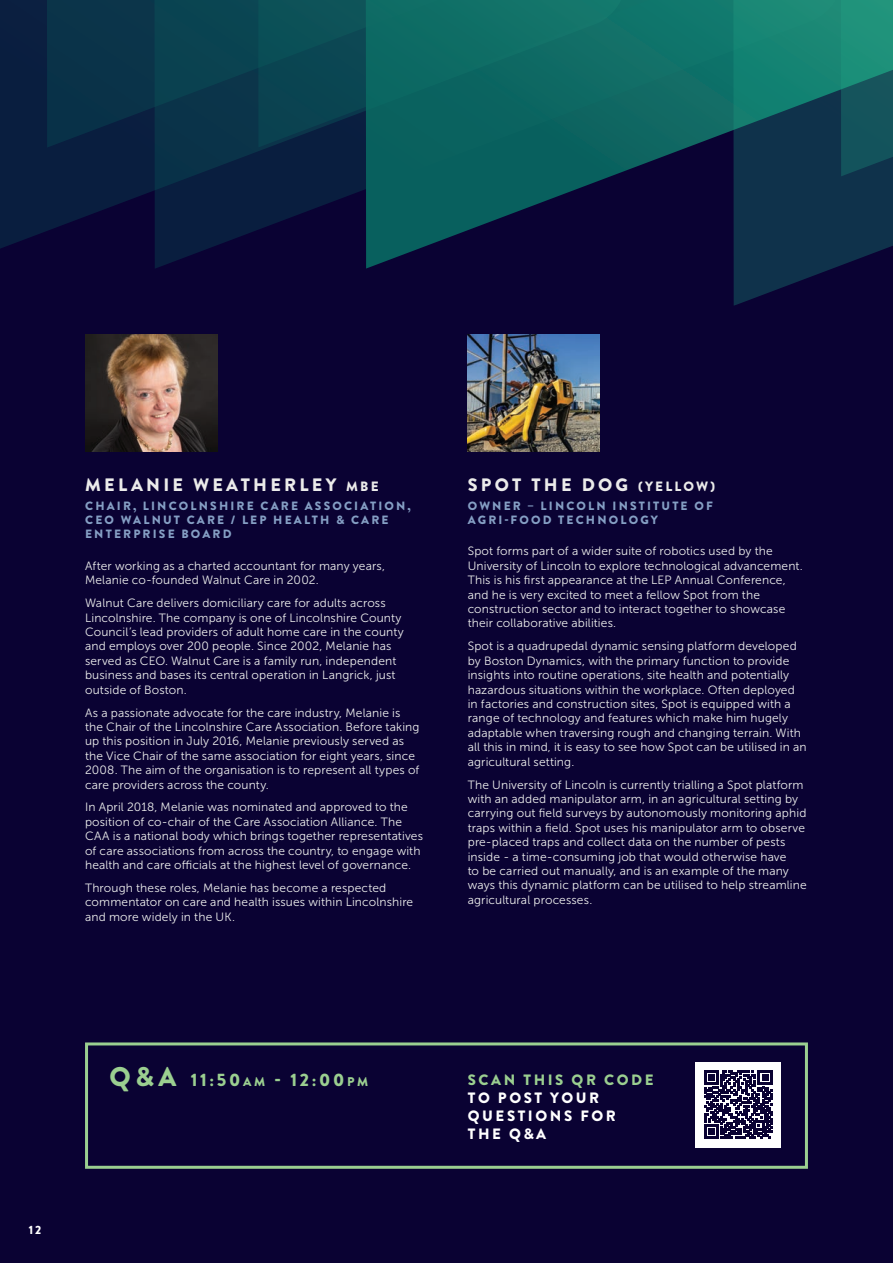
<style>
.page{position:relative;width:893px;height:1263px;background:#0a0233}
.page>*{position:absolute;margin:0;border:0;box-sizing:border-box;transform-origin:0 0}
.Expert_Name{font:900 18px "Brandon Grotesque";letter-spacing:.18em;color:#ebebea}
.Event_Name{font:900 18px "Brandon Grotesque";letter-spacing:.15em;color:#9bcf90}
.Event_Name-2{font:900 15px/18px "Brandon Grotesque";letter-spacing:.17em;color:#fff}
.Body__White{font:12px/14.4px "Museo Sans 300";letter-spacing:.01em;color:#edeeed}
.Expert_Name-2{font:900 12px/14.4px "Brandon Grotesque";letter-spacing:.18em;color:#859fc4}
.Copy_Black_last_para{font:900 12px "Brandon Grotesque";color:#fff}
.s1{font-size:13.5px}
.s2{font-size:27px}
.s3{font-size:12.6px}
.s4{color:#9bcf90}
</style>
<div class="page">
<img style="left:85px;top:335px;width:132px;height:116px">
<img style="left:468px;top:335px;width:132px;height:116px">
<svg style="left:626px;top:0;width:107px;height:148px;background:#106d66"></svg>
<svg style="left:0;top:0;width:626px;height:269px"></svg>
<svg style="left:733px;top:0;width:160px;height:306px;background:#104454"></svg>
<svg style="left:840px;top:0;width:53px;height:176px;background:#186d68"></svg>
<div style="left:85px;top:1042px;width:723px;height:127px;border:3px solid #9bcf90"></div>
<div style="left:696px;top:1062px;width:85px;height:85px;background:#fff"></div>
<svg style="left:704px;top:1070px;width:68px;height:69px"></svg>
<p class="Expert_Name" style="left:85px;top:472px;width:295px">MELANIE WEATHERLEY <span class="s1">MBE</span></p>
<p class="Expert_Name-2" style="left:85px;top:498px;width:327px">CHAIR, LINCOLNSHIRE CARE ASSOCIATION,<br>CEO WALNUT CARE / LEP HEALTH &amp; CARE<br>ENTERPRISE BOARD</p>
<p class="Body__White" style="left:85px;top:559px;width:301px">After working as a charted accountant for many years,<br>Melanie co-founded Walnut Care in 2002.</p>
<p class="Body__White" style="left:85px;top:596px;width:320px">Walnut Care delivers domiciliary care for adults across Lincolnshire. The company is one of Lincolnshire County Council’s lead providers of adult home care in the county and employs over 200 people. Since 2002, Melanie has served as CEO. Walnut Care is a family run, independent business and bases its central operation in Langrick, just outside of Boston.</p>
<p class="Body__White" style="left:85px;top:705px;width:336px">As a passionate advocate for the care industry, Melanie is the Chair of the Lincolnshire Care Association. Before taking up this position in July 2016, Melanie previously served as the Vice Chair of the same association for eight years, since 2008. The aim of the organisation is to represent all types of care providers across the county.</p>
<p class="Body__White" style="left:85px;top:800px;width:339px">In April 2018, Melanie was nominated and approved to the position of co-chair of the Care Association Alliance. The CAA is a national body which brings together representatives of care associations from across the country, to engage with health and care officials at the highest level of governance.</p>
<p class="Body__White" style="left:85px;top:881px;width:330px">Through these roles, Melanie has become a respected commentator on care and health issues within Lincolnshire and more widely in the UK.</p>
<p class="Expert_Name" style="left:468px;top:472px;width:249px">SPOT THE DOG <span class="s1">(YELLOW)</span></p>
<p class="Expert_Name-2" style="left:468px;top:498px;width:246px">OWNER – LINCOLN INSTITUTE OF<br>AGRI-FOOD TECHNOLOGY</p>
<p class="Body__White" style="left:468px;top:544px;width:336px">Spot forms part of a wider suite of robotics used by the University of Lincoln to explore technological advancement.<br>This is his first appearance at the LEP Annual Conference, and he is very excited to meet a fellow Spot from the construction sector and to interact together to showcase their collaborative abilities.</p>
<p class="Body__White" style="left:468px;top:639px;width:340px">Spot is a quadrupedal dynamic sensing platform developed by Boston Dynamics, with the primary function to provide insights into routine operations, site health and potentially hazardous situations within the workplace. Often deployed in factories and construction sites, Spot is equipped with a range of technology and features which make him hugely adaptable when traversing rough and changing terrain. With all this in mind, it is easy to see how Spot can be utilised in an agricultural setting.</p>
<p class="Body__White" style="left:468px;top:777px;width:341px">The University of Lincoln is currently trialling a Spot platform with an added manipulator arm, in an agricultural setting by carrying out field surveys by autonomously monitoring aphid traps within a field. Spot uses his manipulator arm to observe pre-placed traps and collect data on the number of pests inside - a time-consuming job that would otherwise have<br>to be carried out manually, and is an example of the many ways this dynamic platform can be utilised to help streamline agricultural processes.</p>
<p class="Copy_Black_last_para" style="left:29px;top:1221px;width:14px">12</p>
<p class="Event_Name" style="left:109px;top:1067px;width:260px"><span class="s2">Q&amp;A</span> 11:50<span class="s3">AM</span> - 12:00<span class="s3">PM</span></p>
<p class="Event_Name-2" style="left:468px;top:1071px;width:187px"><span class="s4">SCAN THIS QR CODE<br></span>TO POST YOUR<br>QUESTIONS FOR<br>THE Q&amp;A</p>
</div>
